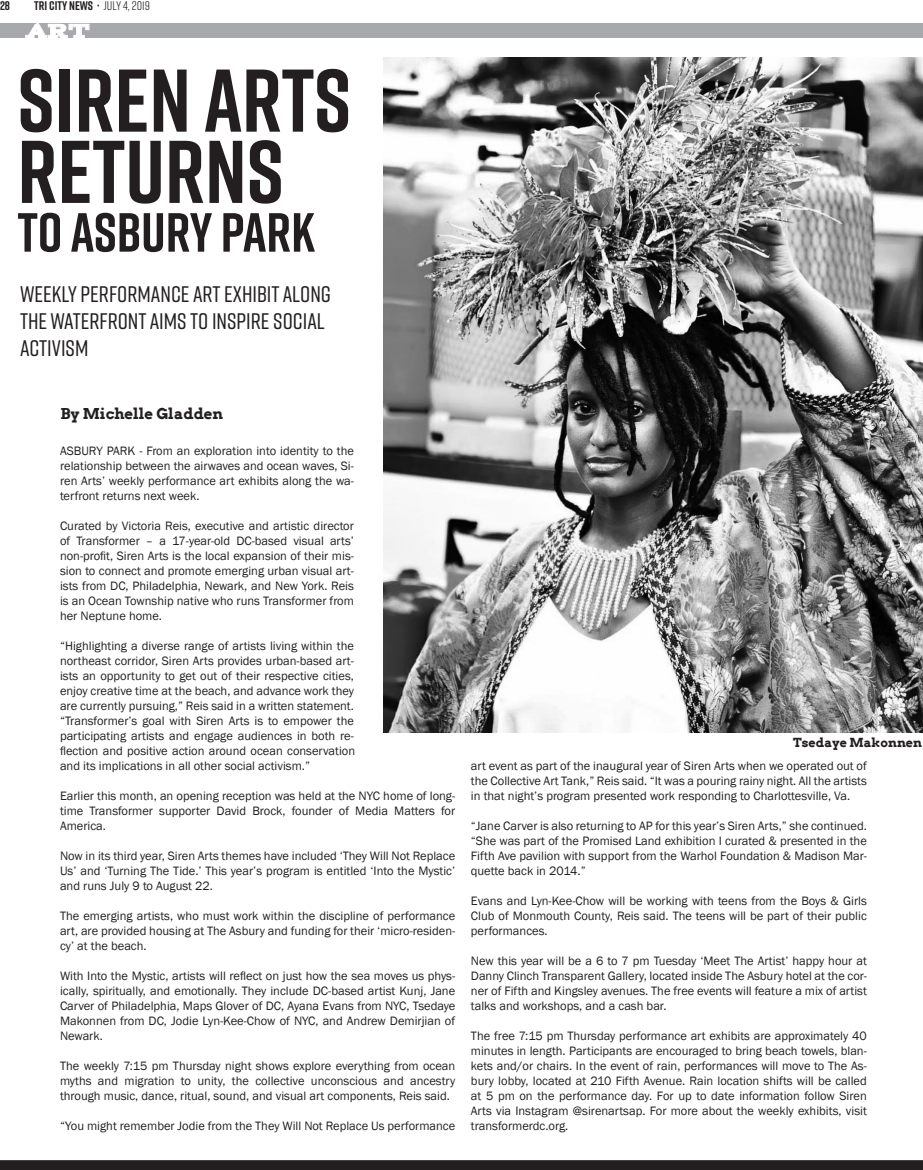
<style>
.page{position:relative;width:923px;height:1170px;background:#fff}
.page>*{position:absolute;margin:0;border:0;box-sizing:border-box;transform-origin:0 0}
.t1{font:700 88.75px "Rift";color:#231f20}
.t2{font:700 55px "Rift";color:#231f20}
.t3{font:500 22.5px/27px "Rift";color:#231f20}
.t4{font:22.5px "Acknowledgement";color:#fff}
.t5{font:700 15px "Arvo";color:#231f20}
.t6{font:12.5px/15px "Franklin Gothic";color:#231f20;text-align:justify}
.t7{font:700 12.5px "Rift";color:#231f20}
.t8{font:700 12.5px "Arvo";color:#231f20}
.s1{font-weight:400}
</style>
<div class="page">
<div style="left:0;top:1160px;width:922px;height:10px;background:#231f20"></div>
<div style="left:0;top:24px;width:922px;height:14px;background:#a8a9ad"></div>
<svg style="left:25px;top:23px;width:65px;height:15px"></svg>
<img style="left:383px;top:57px;width:539px;height:675px">
<p class="t7" style="left:0;top:-4px;width:12px">28</p>
<p class="t7" style="left:34px;top:-4px;width:117px">TRI CITY NEWS · <span class="s1">July 4, 2019</span></p>
<p class="t4" style="left:25px;top:20px;width:66px">ART</p>
<p class="t1" style="left:18px;top:37px;width:335px">SIREN ARTS</p>
<p class="t1" style="left:18px;top:108px;width:268px">RETURNS</p>
<p class="t2" style="left:18px;top:193px;width:299px">TO ASBURY PARK</p>
<p class="t3" style="left:20px;top:279px;width:312px">WEEKLY PERFORMANCE ART EXHIBIT ALONG<br>THE WATERFRONT AIMS TO INSPIRE SOCIAL<br>ACTIVISM</p>
<p class="t5" style="left:60px;top:405px;width:164px">By Michelle Gladden</p>
<p class="t6" style="left:60px;top:444px;width:295px">ASBURY PARK - From an exploration into identity to the relationship between the airwaves and ocean waves, Si&shy;ren Arts’ weekly performance art exhibits along the wa&shy;terfront returns next week.</p>
<p class="t6" style="left:60px;top:519px;width:295px">Curated by Victoria Reis, executive and artistic director of Transformer – a 17-year-old DC-based visual arts’ non-profit, Siren Arts is the local expansion of their mis&shy;sion to connect and promote emerging urban visual art&shy;ists from DC, Philadelphia, Newark, and New York. Reis is an Ocean Township native who runs Transformer from her Neptune home.</p>
<p class="t6" style="left:60px;top:639px;width:297px">“Highlighting a diverse range of artists living within the northeast corridor, Siren Arts provides urban-based art&shy;ists an opportunity to get out of their respective cities, enjoy creative time at the beach, and advance work they are currently pursuing,” Reis said in a written statement. “Transformer’s goal with Siren Arts is to empower the participating artists and engage audiences in both re&shy;flection and positive action around ocean conservation and its implications in all other social activism.”</p>
<p class="t6" style="left:60px;top:789px;width:397px">Earlier this month, an opening reception was held at the NYC home of long&shy;time Transformer supporter David Brock, founder of Media Matters for America.</p>
<p class="t6" style="left:60px;top:849px;width:397px">Now in its third year, Siren Arts themes have included ‘They Will Not Replace Us’ and ‘Turning The Tide.’ This year’s program is entitled ‘Into the Mystic’ and runs July 9 to August 22.</p>
<p class="t6" style="left:60px;top:909px;width:397px">The emerging artists, who must work within the discipline of performance art, are provided housing at The Asbury and funding for their ‘micro-residen&shy;cy’ at the beach.</p>
<p class="t6" style="left:60px;top:969px;width:397px">With Into the Mystic, artists will reflect on just how the sea moves us phys&shy;ically, spiritually, and emotionally. They include DC-based artist Kunj, Jane Carver of Philadelphia, Maps Glover of DC, Ayana Evans from NYC, Tsedaye Makonnen from DC, Jodie Lyn-Kee-Chow of NYC, and Andrew Demirjian of Newark.</p>
<p class="t6" style="left:60px;top:1059px;width:397px">The weekly 7:15 pm Thursday night shows explore everything from ocean myths and migration to unity, the collective unconscious and ancestry through music, dance, ritual, sound, and visual art components, Reis said.</p>
<p class="t6" style="left:60px;top:1119px;width:397px">“You might remember Jodie from the They Will Not Replace Us performance</p>
<p class="t8" style="left:793px;top:735px;width:130px">Tsedaye Makonnen</p>
<p class="t6" style="left:471px;top:759px;width:397px">art event as part of the inaugural year of Siren Arts when we operated out of the Collective Art Tank,” Reis said. “It was a pouring rainy night. All the artists in that night’s program presented work responding to Charlottesville, Va.</p>
<p class="t6" style="left:471px;top:819px;width:397px">“Jane Carver is also returning to AP for this year’s Siren Arts,” she continued. “She was part of the Promised Land exhibition I curated &amp; presented in the Fifth Ave pavilion with support from the Warhol Foundation &amp; Madison Mar&shy;quette back in 2014.”</p>
<p class="t6" style="left:471px;top:894px;width:397px">Evans and Lyn-Kee-Chow will be working with teens from the Boys &amp; Girls Club of Monmouth County, Reis said. The teens will be part of their public performances.</p>
<p class="t6" style="left:471px;top:954px;width:397px">New this year will be a 6 to 7 pm Tuesday ‘Meet The Artist’ happy hour at Danny Clinch Transparent Gallery, located inside The Asbury hotel at the cor&shy;ner of Fifth and Kingsley avenues. The free events will feature a mix of artist talks and workshops, and a cash bar.</p>
<p class="t6" style="left:471px;top:1029px;width:397px">The free 7:15 pm Thursday performance art exhibits are approximately 40 minutes in length. Participants are encouraged to bring beach towels, blan&shy;kets and/or chairs. In the event of rain, performances will move to The As&shy;bury lobby, located at 210 Fifth Avenue. Rain location shifts will be called at 5 pm on the performance day. For up to date information follow Siren Arts via Instagram @sirenartsap. For more about the weekly exhibits, visit transformerdc.org.</p>
</div>
